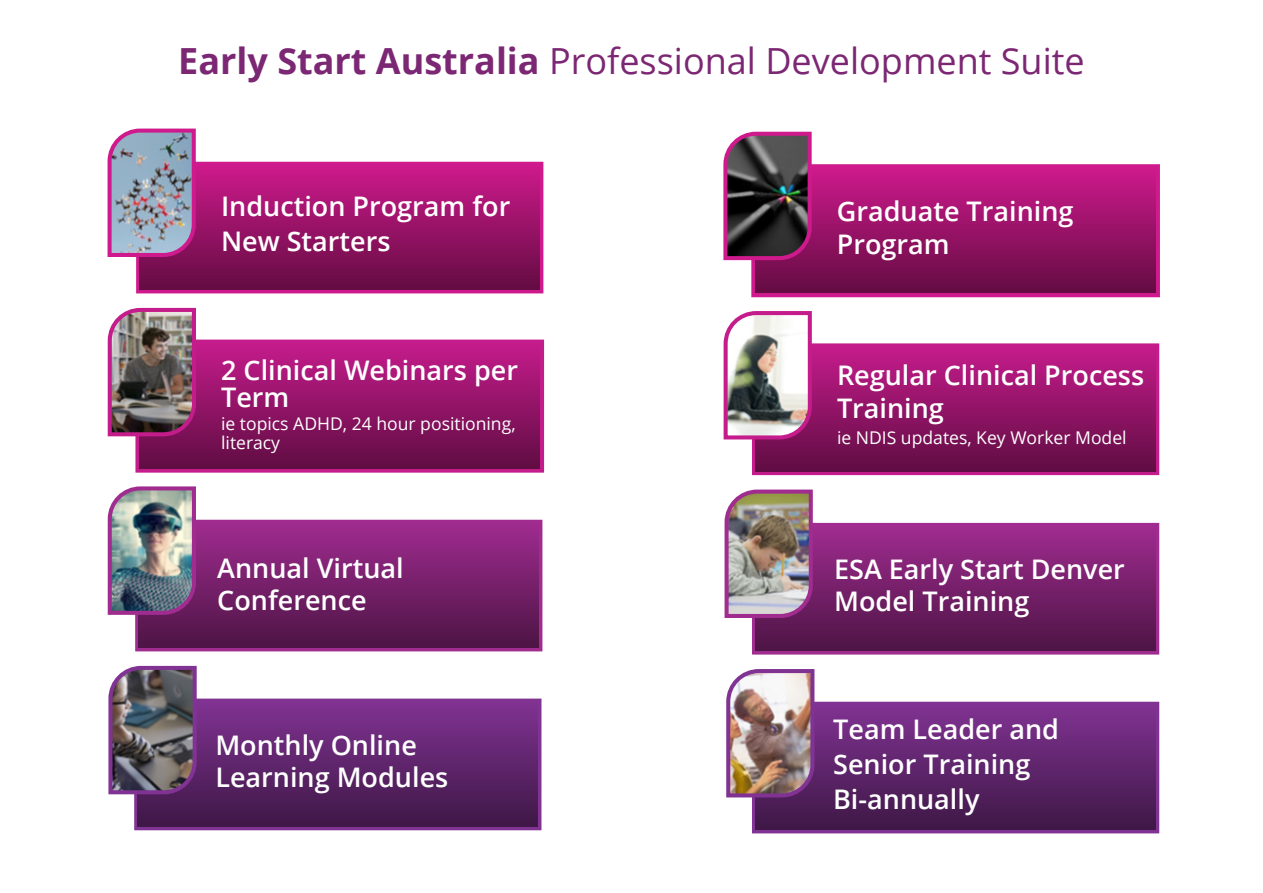
<style>
.page{position:relative;width:1263px;height:893px;background:#fff}
.page>*{position:absolute;margin:0;border:0;box-sizing:border-box;transform-origin:0 0}
.t1{font:36px "Open Sans";color:#7c2773}
.t2{font:600 27px/32.4px "Open Sans";color:#fff}
.t3{font:17.55px/18.9px "Open Sans";color:#fff}
.s1{font-weight:700}
</style>
<div class="page">
<div style="left:751px;top:164px;width:409px;height:133px;background:#ce1a8c;border:8px solid #ce1a8c"></div>
<div style="left:755px;top:168px;width:401px;height:125px;background:linear-gradient(to bottom,#cd1a8b,#640c43)"></div>
<div style="left:752px;top:702px;width:407px;height:131px;background:#813393"></div>
<div style="left:755px;top:705px;width:401px;height:125px;background:linear-gradient(to bottom,#803292,#3e1846)"></div>
<div style="left:134px;top:699px;width:407px;height:131px;background:#813393"></div>
<div style="left:138px;top:702px;width:400px;height:125px;background:linear-gradient(to bottom,#803292,#3e1846)"></div>
<div style="left:752px;top:523px;width:407px;height:132px;background:#a02c90;border:7px solid #a02c90"></div>
<div style="left:755px;top:526px;width:401px;height:125px;background:linear-gradient(to bottom,#9f2b8f,#4d1445)"></div>
<div style="left:135px;top:520px;width:407px;height:131px;background:#a02c90"></div>
<div style="left:139px;top:523px;width:400px;height:125px;background:linear-gradient(to bottom,#9f2b8f,#4d1445)"></div>
<div style="left:752px;top:343px;width:407px;height:132px;background:#c51c8c;border:7px solid #c51c8c"></div>
<div style="left:755px;top:347px;width:401px;height:125px;background:linear-gradient(to bottom,#c41b8b,#5f0d42)"></div>
<div style="left:135px;top:340px;width:409px;height:133px;background:#c51c8c;border:8px solid #c51c8c"></div>
<div style="left:139px;top:344px;width:401px;height:125px;background:linear-gradient(to bottom,#c41b8b,#5f0d42)"></div>
<div style="left:136px;top:162px;width:407px;height:131px;background:#ce1a8c"></div>
<div style="left:139px;top:165px;width:401px;height:125px;background:linear-gradient(to bottom,#cd198b,#640c42)"></div>
<svg style="left:723px;top:131px;width:91px;height:131px;background:#55384b"></svg>
<img style="left:723px;top:311px;width:91px;height:130px">
<img style="left:107px;top:486px;width:91px;height:131px">
<img style="left:724px;top:489px;width:91px;height:131px">
<img style="left:108px;top:665px;width:91px;height:131px">
<img style="left:726px;top:669px;width:90px;height:130px">
<img style="left:107px;top:128px;width:91px;height:131px">
<img style="left:107px;top:307px;width:91px;height:131px">
<p class="t1" style="left:178px;top:37px;width:908px"><span class="s1">Early Start Australia</span> Professional Development Suite</p>
<p class="t2" style="left:221px;top:190px;width:291px">Induction Program for</p>
<p class="t2" style="left:221px;top:225px;width:171px">New Starters</p>
<p class="t2" style="left:221px;top:357px;width:298px;line-height:27px">2 Clinical Webinars per<br>Term</p>
<p class="t3" style="left:221px;top:414px;width:296px">ie topics ADHD, 24 hour positioning, literacy</p>
<p class="t2" style="left:837px;top:195px;width:238px">Graduate Training<br>Program</p>
<p class="t2" style="left:837px;top:359px;width:309px">Regular Clinical Process<br>Training</p>
<p class="t3" style="left:837px;top:428px;width:291px">ie NDIS updates, Key Worker Model</p>
<p class="t2" style="left:217px;top:551px;width:188px">Annual Virtual<br>Conference</p>
<p class="t2" style="left:834px;top:552px;width:292px">ESA Early Start Denver<br>Model Training</p>
<p class="t2" style="left:215px;top:728px;width:234px">Monthly Online<br>Learning Modules</p>
<p class="t2" style="left:833px;top:713px;width:227px">Team Leader and</p>
<p class="t2" style="left:833px;top:747px;width:199px">Senior Training</p>
<p class="t2" style="left:833px;top:782px;width:148px">Bi-annually</p>
</div>
